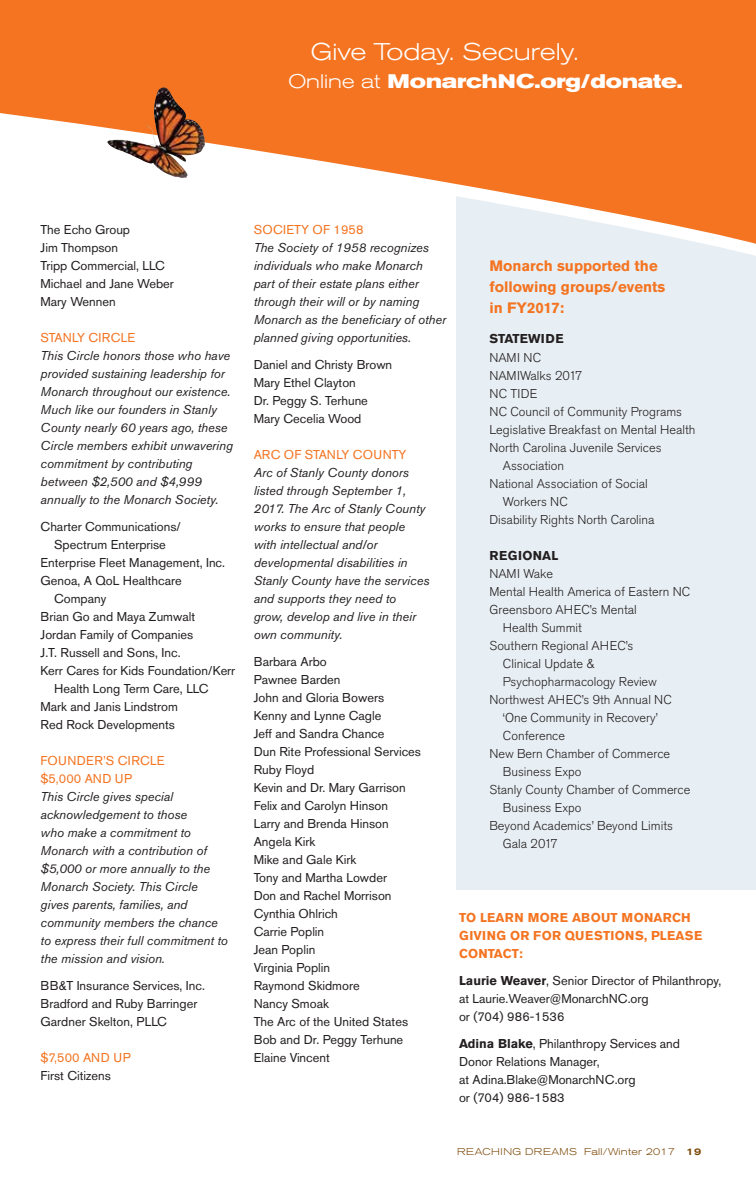
<style>
.page{position:relative;width:756px;height:1188px;background:#fff}
.page>*{position:absolute;margin:0;border:0;box-sizing:border-box;transform-origin:0 0}
.t1{font:300 expanded 24px "Akzidenz Grotesk BE";color:#fff}
.t2{font:700 expanded 19.5px "Akzidenz Grotesk BE";color:#fff}
.t3{font:700 15px/21px "Akzidenz Grotesk Std";color:#f47421}
.t4{font:12.75px/18px "Akzidenz Grotesk Std";color:#231f20}
.t5{font:italic 12.75px/18px "Akzidenz Grotesk Std";color:#231f20}
.t6{font:300 12.75px "Akzidenz Grotesk Std";color:#231f20}
.t7{font:12.75px/18px "Akzidenz Grotesk Std";letter-spacing:.02em;color:#f47421}
.t8{font:700 12.75px/18px "Akzidenz Grotesk Std";letter-spacing:.015em;color:#f47421}
.t9{font:12.75px "Akzidenz Grotesk Std";color:#f47421}
.t10{font:700 12.75px "Akzidenz Grotesk Std";letter-spacing:.015em;color:#231f20}
.t11{font:300 expanded 9.75px "Akzidenz Grotesk BE";letter-spacing:.03em;color:#794400}
.t12{font:300 expanded 9.75px "Akzidenz Grotesk BE";letter-spacing:.05em;color:#794400}
.s1{font-weight:300}
.s2{font-weight:700}
.s3{font-weight:500}
</style>
<div class="page">
<div style="left:457px;top:154px;width:299px;height:736px;background:#e8eff4"></div>
<svg style="left:0;top:0;width:756px;height:250px;fill:#f47421"></svg>
<img style="left:107px;top:87px;width:98px;height:91px">
<h1 class="t1" style="left:311px;top:38px;width:270px">Give Today. Securely.</h1>
<h2 class="t2" style="left:288px;top:70px;width:396px"><span class="s1">Online at</span> MonarchNC.org/donate.</h2>
<p class="t4" style="left:41px;top:220px;width:135px">The Echo Group<br>Jim Thompson<br>Tripp Commercial, LLC<br>Michael and Jane Weber<br>Mary Wennen</p>
<p class="t7" style="left:41px;top:328px;width:96px">STANLY CIRCLE</p>
<p class="t5" style="left:41px;top:346px;width:194px">This Circle honors those who have provided sustaining leadership for<br>Monarch throughout our existence.<br>Much like our founders in Stanly<br>County nearly 60 years ago, these<br>Circle members exhibit unwavering commitment by contributing between $2,500 and $4,999 annually to the Monarch Society.</p>
<p class="t4" style="left:41px;top:517px;width:142px">Charter Communications/</p>
<p class="t4" style="left:54px;top:535px;width:113px">Spectrum Enterprise</p>
<p class="t4" style="left:41px;top:553px;width:186px">Enterprise Fleet Management, Inc.</p>
<p class="t4" style="left:41px;top:571px;width:143px">Genoa, A QoL Healthcare</p>
<p class="t4" style="left:54px;top:589px;width:54px">Company</p>
<p class="t4" style="left:41px;top:607px;width:156px">Brian Go and Maya Zumwalt</p>
<p class="t4" style="left:41px;top:625px;width:154px">Jordan Family of Companies</p>
<p class="t4" style="left:41px;top:643px;width:142px">J.T. Russell and Sons, Inc.</p>
<p class="t4" style="left:41px;top:661px;width:196px">Kerr Cares for Kids Foundation/Kerr</p>
<p class="t4" style="left:54px;top:680px;width:156px">Health Long Term Care, LLC</p>
<p class="t4" style="left:41px;top:698px;width:139px">Mark and Janis Lindstrom</p>
<p class="t4" style="left:41px;top:716px;width:136px">Red Rock Developments</p>
<p class="t7" style="left:41px;top:752px;width:125px">FOUNDER’S CIRCLE $5,000 AND UP</p>
<p class="t5" style="left:41px;top:788px;width:189px">This Circle gives special acknowledgement to those<br>who make a commitment to<br>Monarch with a contribution of $5,000 or more annually to the<br>Monarch Society. This Circle gives parents, families, and community members the chance to express their full commitment to the mission and vision.</p>
<p class="t4" style="left:41px;top:977px;width:166px">BB&amp;T Insurance Services, Inc.<br>Bradford and Ruby Barringer<br>Gardner Skelton, PLLC</p>
<p class="t7" style="left:41px;top:1049px;width:92px">$7,500 AND UP</p>
<p class="t4" style="left:41px;top:1067px;width:72px">First Citizens</p>
<p class="t7" style="left:254px;top:221px;width:111px">SOCIETY OF 1958</p>
<p class="t5" style="left:254px;top:239px;width:194px">The Society of 1958 recognizes individuals who make Monarch part of their estate plans either through their will or by naming<br>Monarch as the beneficiary of other planned giving opportunities.</p>
<p class="t4" style="left:254px;top:356px;width:140px">Daniel and Christy Brown<br>Mary Ethel Clayton<br>Dr. Peggy S. Terhune<br>Mary Cecelia Wood</p>
<p class="t9" style="left:254px;top:447px;width:154px">ARC OF STANLY COUNTY</p>
<p class="t5" style="left:254px;top:464px;width:177px">Arc of Stanly County donors listed through September 1,<br>2017. The Arc of Stanly County works to ensure that people with intellectual and/or developmental disabilities in<br>Stanly County have the services and supports they need to<br>grow, develop and live in their own community.</p>
<p class="t4" style="left:254px;top:653px;width:169px">Barbara Arbo<br>Pawnee Barden<br>John and Gloria Bowers<br>Kenny and Lynne Cagle<br>Jeff and Sandra Chance<br>Dun Rite Professional Services<br>Ruby Floyd<br>Kevin and Dr. Mary Garrison<br>Felix and Carolyn Hinson<br>Larry and Brenda Hinson<br>Angela Kirk<br>Mike and Gale Kirk<br>Tony and Martha Lowder<br>Don and Rachel Morrison<br>Cynthia Ohlrich<br>Carrie Poplin<br>Jean Poplin<br>Virginia Poplin<br>Raymond Skidmore<br>Nancy Smoak<br>The Arc of the United States<br>Bob and Dr. Peggy Terhune<br>Elaine Vincent</p>
<p class="t3" style="left:489px;top:255px;width:177px">MONARCH SUPPORTED THE<br>FOLLOWING GROUPS/EVENTS<br>IN FY2017:</p>
<p class="t10" style="left:489px;top:332px;width:75px">STATEWIDE</p>
<p class="t6" style="left:489px;top:350px;width:53px">NAMI NC</p>
<p class="t6" style="left:489px;top:368px;width:95px">NAMIWalks 2017</p>
<p class="t6" style="left:489px;top:386px;width:50px">NC TIDE</p>
<p class="t6" style="left:489px;top:404px;width:194px">NC Council of Community Programs</p>
<p class="t6" style="left:489px;top:422px;width:208px">Legislative Breakfast on Mental Health</p>
<p class="t6" style="left:489px;top:440px;width:174px">North Carolina Juvenile Services</p>
<p class="t6" style="left:503px;top:458px;width:63px">Association</p>
<p class="t6" style="left:489px;top:476px;width:160px">National Association of Social</p>
<p class="t6" style="left:503px;top:494px;width:67px">Workers NC</p>
<p class="t6" style="left:489px;top:512px;width:167px">Disability Rights North Carolina</p>
<p class="t10" style="left:489px;top:548px;width:10px">REG</p>
<p class="t10" style="left:518px;top:548px;width:42px">IONAL</p>
<p class="t6" style="left:489px;top:566px;width:65px">NAMI Wake</p>
<p class="t6" style="left:489px;top:584px;width:203px">Mental Health America of Eastern NC</p>
<p class="t6" style="left:489px;top:602px;width:149px">Greensboro AHEC’s Mental</p>
<p class="t6" style="left:503px;top:620px;width:80px">Health Summit</p>
<p class="t6" style="left:489px;top:638px;width:145px">Southern Regional AHEC’s</p>
<p class="t6" style="left:503px;top:656px;width:93px">Clinical Update &amp;</p>
<p class="t6" style="left:503px;top:674px;width:156px">Psychopharmacology Review</p>
<p class="t6" style="left:489px;top:692px;width:184px">Northwest AHEC’s 9th Annual NC</p>
<p class="t6" style="left:503px;top:710px;width:156px">‘One Community in Recovery’</p>
<p class="t6" style="left:503px;top:728px;width:64px">Conference</p>
<p class="t6" style="left:489px;top:746px;width:182px">New Bern Chamber of Commerce</p>
<p class="t6" style="left:503px;top:764px;width:80px">Business Expo</p>
<p class="t6" style="left:489px;top:782px;width:203px">Stanly County Chamber of Commerce</p>
<p class="t6" style="left:503px;top:800px;width:80px">Business Expo</p>
<p class="t6" style="left:489px;top:818px;width:185px">Beyond Academics’ Beyond Limits</p>
<p class="t6" style="left:503px;top:836px;width:57px">Gala 2017</p>
<p class="t8" style="left:459px;top:909px;width:244px">TO LEARN M ORE ABOUT MONARCH<br>G IVING OR FOR QUESTIONS, PLEASE<br>CONTACT :</p>
<p class="t4" style="left:459px;top:972px;width:264px"><span class="s2">LAURIE WEAVER</span>, Senior Director of Philanthropy, at Laurie.Weaver@MonarchNC.org<br>or (704) 986-1536</p>
<p class="t4" style="left:459px;top:1035px;width:223px"><span class="s2">ADINA BLAKE</span>, Philanthropy Services and<br>Donor Relations Manager,<br>at Adina.Blake@MonarchNC.org<br>or (704) 986-1583</p>
<p class="t12" style="left:457px;top:1146px;width:104px">Reaching Dreams</p>
<p class="t11" style="left:584px;top:1146px;width:119px">Fall/Winter 2017 <span class="s3">19</span></p>
</div>
